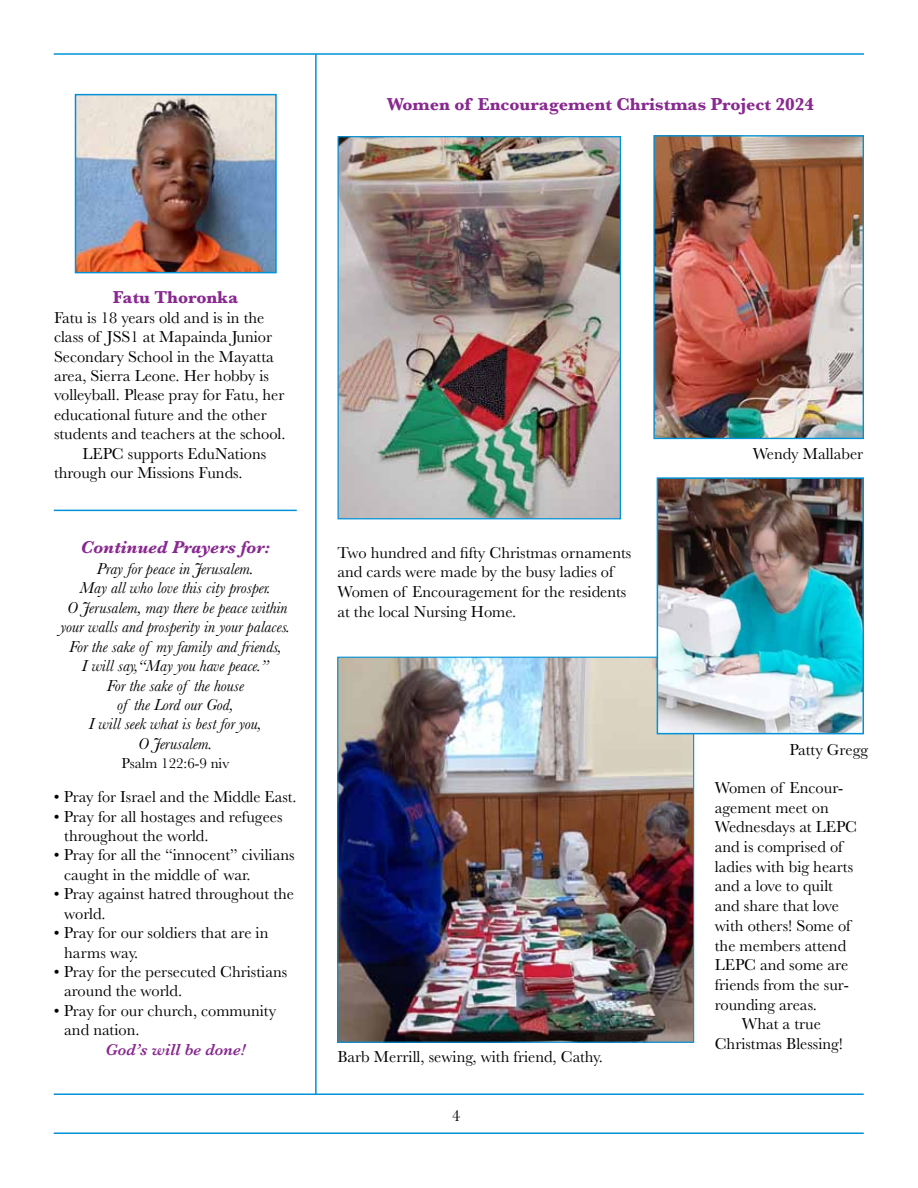
<style>
.page{position:relative;width:918px;height:1188px;background:#fff}
.page>*{position:absolute;margin:0;border:0;box-sizing:border-box;transform-origin:0 0}
.t1{font:700 18px "Baskerville";color:#882890}
.t2{font:italic 700 18px "Baskerville";color:#882890}
.t3{font:16.5px/19.5px "Baskerville";color:#000}
.t4{font:italic 16.5px/19.5px "Baskerville";color:#000;text-align:center}
.t5{font:italic 600 16.5px "Baskerville";color:#882890}
.t6{font:15px "Baskerville";color:#000}
</style>
<div class="page">
<hr style="left:54px;top:1094px;width:810px;height:1px;background:#0092d7">
<hr style="left:54px;top:1133px;width:810px;height:1px;background:#0092d7">
<hr style="left:54px;top:53px;width:810px;height:2px;background:#0092d7">
<hr style="left:315px;top:54px;width:2px;height:1040px;background:#0092d7">
<img style="left:77px;top:96px;width:198px;height:175px">
<div style="left:75px;top:94px;width:202px;height:179px;border:1px solid #0092d7"></div>
<img style="left:339px;top:138px;width:280px;height:379px">
<div style="left:337px;top:136px;width:284px;height:383px;border:1px solid #0092d7"></div>
<img style="left:339px;top:659px;width:353px;height:382px">
<img style="left:655px;top:137px;width:207px;height:300px">
<div style="left:653px;top:135px;width:211px;height:304px;border:1px solid #0092d7"></div>
<img style="left:659px;top:479px;width:203px;height:253px">
<div style="left:657px;top:477px;width:207px;height:257px;border:1px solid #0092d7"></div>
<hr style="left:54px;top:510px;width:243px;height:1px;background:#0092d7">
<p class="t1" style="left:387px;top:92px;width:429px">Women of Encouragement Christmas Project 2024</p>
<p class="t1" style="left:113px;top:285px;width:127px">Fatu Thoronka</p>
<p class="t3" style="left:54px;top:308px;width:212px">Fatu is 18 years old and is in the</p>
<p class="t3" style="left:54px;top:327px;width:220px">class of JSS1 at Mapainda Junior</p>
<p class="t3" style="left:54px;top:347px;width:221px">Secondary School in the Mayatta</p>
<p class="t3" style="left:54px;top:366px;width:216px">area, Sierra Leone. Her hobby is</p>
<p class="t3" style="left:54px;top:386px;width:232px">volleyball. Please pray for Fatu, her</p>
<p class="t3" style="left:54px;top:405px;width:214px">educational future and the other</p>
<p class="t3" style="left:54px;top:424px;width:233px">students and teachers at the school.</p>
<p class="t3" style="left:83px;top:444px;width:185px">LEPC supports EduNations</p>
<p class="t3" style="left:54px;top:463px;width:190px">through our Missions Funds.</p>
<p class="t2" style="left:81px;top:535px;width:191px">Continued Prayers for:</p>
<p class="t4" style="left:60px;top:559px;width:231px">Pray for peace in Jerusalem.<br>May all who love this city prosper.<br>O Jerusalem, may there be peace within your walls and prosperity in your palaces.<br>For the sake of my family and friends,<br>I will say,“May you have peace.”<br>For the sake of the house<br>of the Lord our God,<br>I will seek what is best for you,<br>O Jerusalem.</p>
<p class="t6" style="left:122px;top:754px;width:109px">Psalm 122:6-9 niv</p>
<p class="t3" style="left:54px;top:787px;width:244px">• Pray for Israel and the Middle East.</p>
<p class="t3" style="left:64px;top:807px;width:220px;text-indent:-11px">• Pray for all hostages and refugees throughout the world.</p>
<p class="t3" style="left:64px;top:846px;width:232px;text-indent:-11px">• Pray for all the “innocent” civilians caught in the middle of war.</p>
<p class="t3" style="left:64px;top:884px;width:231px;text-indent:-11px">• Pray against hatred throughout the world.</p>
<p class="t3" style="left:64px;top:923px;width:206px;text-indent:-11px">• Pray for our soldiers that are in harms way.</p>
<p class="t3" style="left:64px;top:962px;width:225px;text-indent:-11px">• Pray for the persecuted Christians around the world.</p>
<p class="t3" style="left:64px;top:1001px;width:213px;text-indent:-11px">• Pray for our church, community and nation.</p>
<p class="t5" style="left:105px;top:1038px;width:141px">God’s will be done!</p>
<p class="t3" style="left:338px;top:543px;width:295px">Two hundred and fifty Christmas ornaments and cards were made by the busy ladies of Women of Encouragement for the residents at the local Nursing Home.</p>
<p class="t3" style="left:338px;top:1047px;width:267px">Barb Merrill, sewing, with friend, Cathy.</p>
<p class="t3" style="left:452px;top:1106px;width:10px">4</p>
<p class="t3" style="left:753px;top:444px;width:112px">Wendy Mallaber</p>
<p class="t3" style="left:789px;top:740px;width:80px">Patty Gregg</p>
<p class="t3" style="left:715px;top:778px;width:130px">Women of Encour-</p>
<p class="t3" style="left:715px;top:798px;width:115px">agement meet on</p>
<p class="t3" style="left:715px;top:817px;width:144px">Wednesdays at LEPC</p>
<p class="t3" style="left:715px;top:837px;width:129px">and is comprised of</p>
<p class="t3" style="left:715px;top:857px;width:140px">ladies with big hearts</p>
<p class="t3" style="left:715px;top:877px;width:120px">and a love to quilt</p>
<p class="t3" style="left:715px;top:896px;width:126px">and share that love</p>
<p class="t3" style="left:715px;top:916px;width:137px">with others! Some of</p>
<p class="t3" style="left:715px;top:936px;width:133px">the members attend</p>
<p class="t3" style="left:715px;top:955px;width:135px">LEPC and some are</p>
<p class="t3" style="left:715px;top:975px;width:135px">friends from the sur-</p>
<p class="t3" style="left:715px;top:995px;width:104px">rounding areas.</p>
<p class="t3" style="left:742px;top:1015px;width:81px">What a true</p>
<p class="t3" style="left:715px;top:1034px;width:130px">Christmas Blessing!</p>
</div>
